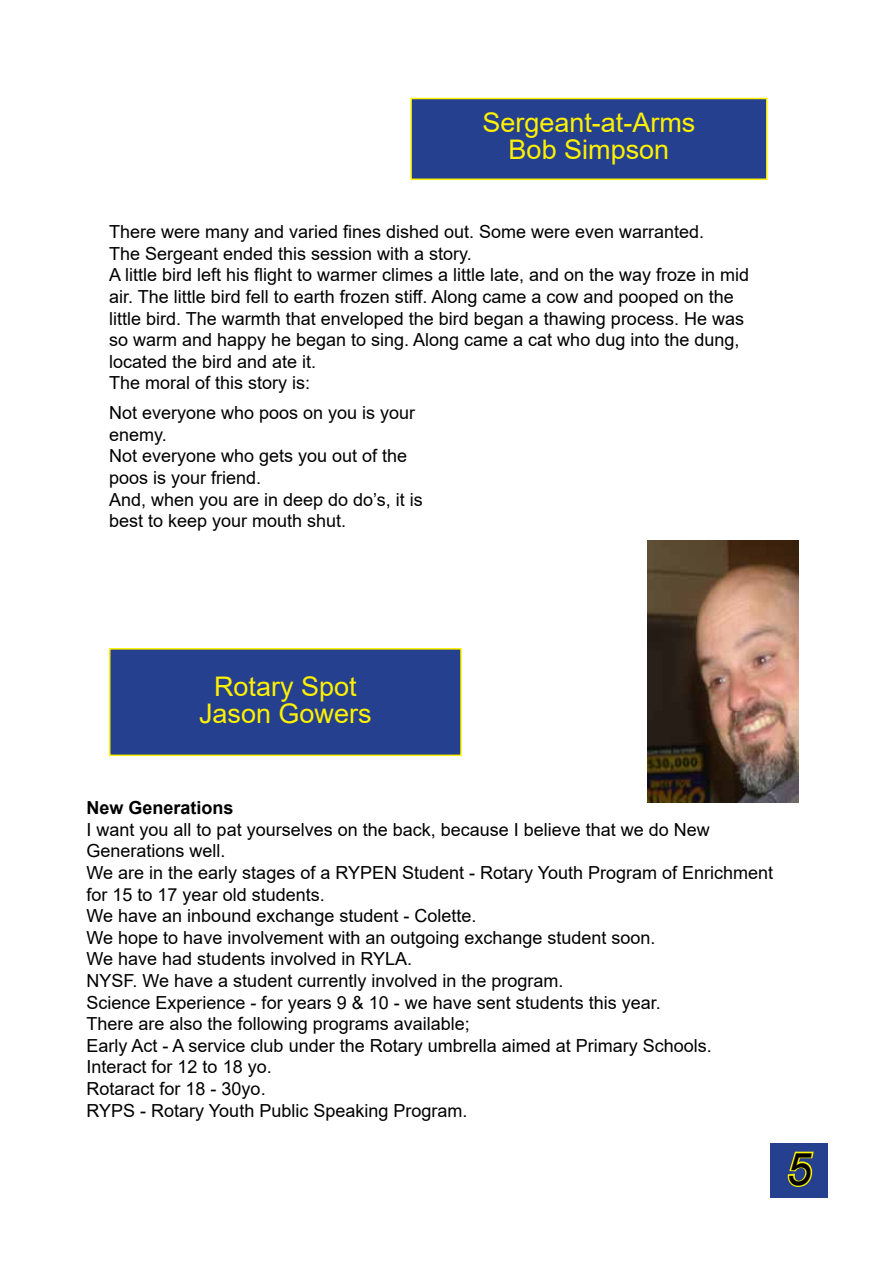
<style>
.page{position:relative;width:893px;height:1263px;background:#fff}
.page>*{position:absolute;margin:0;border:0;box-sizing:border-box;transform-origin:0 0}
.t1{font:italic 45px "Arial";color:#000}
.t2{font:27px/27px "Arial";color:#fff200;text-align:center}
.t3{font:18px/21.6px "Arial";color:#000}
.t4{font:700 18px "Arial";color:#000}
</style>
<div class="page">
<div style="left:770px;top:1143px;width:58px;height:54px;background:#25408f"></div>
<svg style="left:787px;top:1151px;width:27px;height:36px"></svg>
<div style="left:411px;top:98px;width:356px;height:81px;background:#25408f"></div>
<div style="left:410px;top:98px;width:357px;height:82px;border:2px solid #fff200"></div>
<div style="left:110px;top:649px;width:351px;height:106px;background:#25408f"></div>
<div style="left:109px;top:648px;width:353px;height:108px;border:2px solid #fff200"></div>
<img style="left:647px;top:540px;width:152px;height:263px">
<h2 class="t2" style="left:482px;top:109px;width:215px">Sergeant-at-Arms<br>Bob Simpson</h2>
<p class="t3" style="left:109px;top:221px;width:642px">There were many and varied fines dished out. Some were even warranted.<br>The Sergeant ended this session with a story.<br>A little bird left his flight to warmer climes a little late, and on the way froze in mid air. The little bird fell to earth frozen stiff. Along came a cow and pooped on the little bird. The warmth that enveloped the bird began a thawing process. He was so warm and happy he began to sing. Along came a cat who dug into the dung, located the bird and ate it.<br>The moral of this story is:</p>
<p class="t3" style="left:109px;top:402px;width:315px">Not everyone who poos on you is your enemy.<br>Not everyone who gets you out of the poos is your friend.<br>And, when you are in deep do do’s, it is best to keep your mouth shut.</p>
<h2 class="t2" style="left:199px;top:673px;width:174px">Rotary Spot<br>Jason Gowers</h2>
<p class="t4" style="left:87px;top:795px;width:149px">New Generations</p>
<p class="t3" style="left:87px;top:818px;width:688px">I want you all to pat yourselves on the back, because I believe that we do New Generations well.<br>We are in the early stages of a RYPEN Student - Rotary Youth Program of Enrichment for 15 to 17 year old students.<br>We have an inbound exchange student - Colette.<br>We hope to have involvement with an outgoing exchange student soon.<br>We have had students involved in RYLA.<br>NYSF. We have a student currently involved in the program.<br>Science Experience - for years 9 &amp; 10 - we have sent students this year.<br>There are also the following programs available;<br>Early Act - A service club under the Rotary umbrella aimed at Primary Schools.<br>Interact for 12 to 18 yo.<br>Rotaract for 18 - 30yo.<br>RYPS - Rotary Youth Public Speaking Program.</p>
<h1 class="t1" style="left:786px;top:1140px;width:27px">5</h1>
</div>
